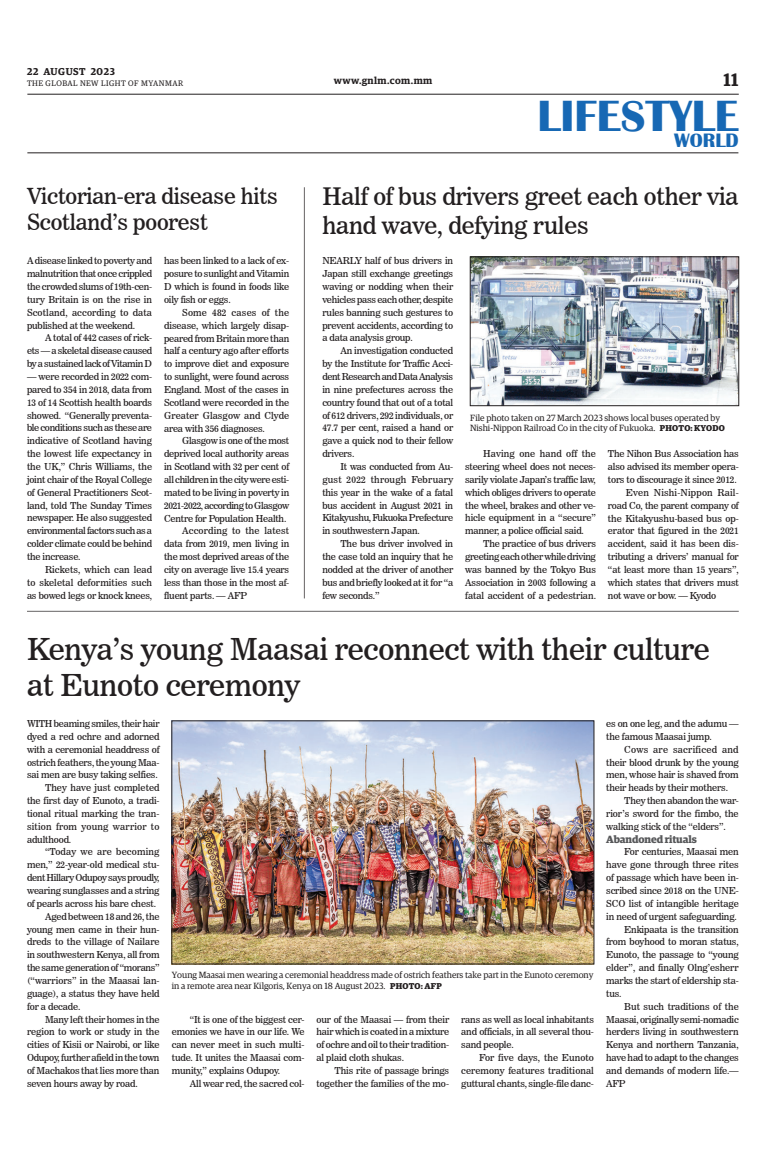
<style>
.page{position:relative;width:773px;height:1152px;background:#fff}
.page>*{position:absolute;margin:0;border:0;box-sizing:border-box;transform-origin:0 0}
.t1{font:700 45px "Britannic";color:#1768b4}
._2_Clm_Head{font:30px/36px "News 706 BT Roman C";letter-spacing:-.01em;color:#231f20}
._2_Clm_Head-2{font:24px/28.8px "News 706 BT Roman C";letter-spacing:-.01em;color:#231f20}
._2_Clm_Head-3{font:22px/26.4px "News 706 BT Roman C";letter-spacing:-.01em;color:#231f20}
.t2{font:700 20px "Britannic";color:#1768b4}
.t3{font:600 18px "Guardian Egyp";color:#231f20}
.Sub_Body{font:700 10.5px "Guardian Egyp";letter-spacing:-.01em;color:#57585a}
.t4{font:600 10px "Guardian Egyp";letter-spacing:.05em;color:#231f20}
._2nd_Body{font:9.5px/12.9px "News 706 BT Roman C";letter-spacing:-.015em;color:#231f20;text-align:justify}
.Normal_Para{font:9.5px/12.9px "News 706 BT Roman C";letter-spacing:-.02em;color:#231f20;text-align:justify}
.t5{font:9px/10.8px "Guardian Egyp";color:#231f20}
.t6{font:8px "Guardian Egyp";letter-spacing:.06em;color:#231f20}
.s1{font-weight:700;font-size:8.5px}
</style>
<div class="page">
<hr style="left:27px;top:94px;width:711px;height:1px;background:#231f20">
<hr style="left:27px;top:153px;width:711px;height:1px;background:#231f20">
<img style="left:472px;top:259px;width:264px;height:145px">
<div style="left:470px;top:257px;width:268px;height:149px;border:1px solid #231f20"></div>
<hr style="left:304px;top:187px;width:1px;height:411px;background:#231f20">
<img style="left:174px;top:723px;width:418px;height:239px">
<hr style="left:27px;top:611px;width:711px;height:1px;background:#231f20">
<p class="t4" style="left:27px;top:64px;width:89px">22 AUGUST 2023</p>
<p class="t6" style="left:27px;top:78px;width:158px">THE GLOBAL NEW LIGHT OF MYANMAR</p>
<p class="t4" style="left:334px;top:73px;width:100px">www.gnlm.com.mm</p>
<h3 class="t3" style="left:723px;top:67px;width:16px">11</h3>
<h1 class="t1" style="left:537px;top:90px;width:203px">LIFESTYLE</h1>
<h3 class="t2" style="left:674px;top:130px;width:66px">WORLD</h3>
<p class="_2_Clm_Head-2" style="left:322px;top:182px;width:418px">Half of bus drivers greet each other via hand wave, defying rules</p>
<p class="Normal_Para" style="left:322px;top:254px;width:132px">NEARLY half of bus drivers in Japan still exchange greetings waving or nodding when their vehicles pass each other, despite rules banning such gestures to prevent accidents, according to a data analysis group.</p>
<p class="_2nd_Body" style="left:322px;top:344px;width:132px;text-indent:18px">An investigation conducted by the Institute for Traffic Acci&shy;dent Research and Data Analysis in nine prefectures across the country found that out of a total of 612 drivers, 292 individuals, or 47.7 per cent, raised a hand or gave a quick nod to their fellow drivers.</p>
<p class="_2nd_Body" style="left:322px;top:460px;width:132px;text-indent:18px">It was conducted from Au&shy;gust 2022 through February this year in the wake of a fatal bus accident in August 2021 in Kitakyushu, Fukuoka Prefecture in southwestern Japan.</p>
<p class="_2nd_Body" style="left:322px;top:537px;width:132px;text-indent:18px">The bus driver involved in the case told an inquiry that he nodded at the driver of another bus and briefly looked at it for “a few seconds.”</p>
<p class="_2_Clm_Head-3" style="left:27px;top:183px;width:252px">Victorian-era disease hits<br>Scotland’s poorest</p>
<p class="Normal_Para" style="left:27px;top:254px;width:127px">A disease linked to poverty and malnutrition that once crippled the crowded slums of 19th-cen&shy;tury Britain is on the rise in Scotland, according to data published at the weekend.</p>
<p class="_2nd_Body" style="left:27px;top:332px;width:127px;text-indent:18px">A total of 442 cases of rick&shy;ets — a skeletal disease caused by a sustained lack of Vitamin D</p>
<p class="_2nd_Body" style="left:27px;top:370px;width:127px">— were recorded in 2022 com&shy;pared to 354 in 2018, data from 13 of 14 Scottish health boards showed. “Generally preventa&shy;ble conditions such as these are indicative of Scotland having the lowest life expectancy in the UK,” Chris Williams, the joint chair of the Royal College of General Practitioners Scot&shy;land, told The Sunday Times newspaper. He also suggested environmental factors such as a colder climate could be behind the increase.</p>
<p class="_2nd_Body" style="left:27px;top:563px;width:127px;text-indent:18px">Rickets, which can lead to skeletal deformities such as bowed legs or knock knees,</p>
<p class="_2nd_Body" style="left:164px;top:255px;width:127px">has been linked to a lack of ex&shy;posure to sunlight and Vitamin D which is found in foods like oily fish or eggs.</p>
<p class="_2nd_Body" style="left:164px;top:306px;width:127px;text-indent:18px">Some 482 cases of the disease, which largely disap&shy;peared from Britain more than half a century ago after efforts to improve diet and exposure to sunlight, were found across England. Most of the cases in Scotland were recorded in the Greater Glasgow and Clyde area with 356 diagnoses.</p>
<p class="_2nd_Body" style="left:164px;top:435px;width:127px;text-indent:18px">Glasgow is one of the most deprived local authority areas in Scotland with 32 per cent of all children in the city were esti&shy;mated to be living in poverty in 2021-2022, according to Glasgow Centre for Population Health.</p>
<p class="_2nd_Body" style="left:164px;top:524px;width:127px;text-indent:18px">According to the latest data from 2019, men living in the most deprived areas of the city on average live 15.4 years less than those in the most af&shy;fluent parts. — AFP</p>
<p class="_2_Clm_Head" style="left:27px;top:631px;width:684px">Kenya’s young Maasai reconnect with their culture at Eunoto ceremony</p>
<p class="Normal_Para" style="left:27px;top:717px;width:134px">WITH beaming smiles, their hair dyed a red ochre and adorned with a ceremonial headdress of ostrich feathers, the young Maa&shy;sai men are busy taking selfies.</p>
<p class="_2nd_Body" style="left:27px;top:781px;width:134px;text-indent:18px">They have just completed the first day of Eunoto, a tradi&shy;tional ritual marking the tran&shy;sition from young warrior to adulthood.</p>
<p class="_2nd_Body" style="left:27px;top:846px;width:134px;text-indent:18px">“Today we are becoming men,” 22-year-old medical stu&shy;dent Hillary Odupoy says proudly, wearing sunglasses and a string of pearls across his bare chest.</p>
<p class="_2nd_Body" style="left:27px;top:910px;width:134px;text-indent:18px">Aged between 18 and 26, the young men came in their hun&shy;dreds to the village of Nailare in southwestern Kenya, all from the same generation of “morans” (“warriors” in the Maasai lan&shy;guage), a status they have held for a decade.</p>
<p class="_2nd_Body" style="left:27px;top:1013px;width:134px;text-indent:18px">Many left their homes in the region to work or study in the cities of Kisii or Nairobi, or like Odupoy, further afield in the town of Machakos that lies more than seven hours away by road.</p>
<p class="t5" style="left:470px;top:412px;width:256px">File photo taken on 27 March 2023 shows local buses operated by<br>Nishi-Nippon Railroad Co in the city of Fukuoka. <span class="s1">PHOTO: KYODO</span></p>
<p class="_2nd_Body" style="left:465px;top:447px;width:132px;text-indent:18px">Having one hand off the steering wheel does not neces&shy;sarily violate Japan’s traffic law, which obliges drivers to operate the wheel, brakes and other ve&shy;hicle equipment in a “secure” manner, a police official said.</p>
<p class="_2nd_Body" style="left:465px;top:537px;width:132px;text-indent:18px">The practice of bus drivers greeting each other while driving was banned by the Tokyo Bus Association in 2003 following a fatal accident of a pedestrian.</p>
<p class="_2nd_Body" style="left:608px;top:447px;width:132px">The Nihon Bus Association has also advised its member opera&shy;tors to discourage it since 2012.</p>
<p class="_2nd_Body" style="left:608px;top:486px;width:132px;text-indent:18px">Even Nishi-Nippon Rail&shy;road Co, the parent company of the Kitakyushu-based bus op&shy;erator that figured in the 2021 accident, said it has been dis&shy;tributing a drivers’ manual for “at least more than 15 years”, which states that drivers must not wave or bow. — Kyodo</p>
<p class="_2nd_Body" style="left:606px;top:717px;width:134px">es on one leg, and the adumu — the famous Maasai jump.</p>
<p class="_2nd_Body" style="left:606px;top:743px;width:134px;text-indent:18px">Cows are sacrificed and their blood drunk by the young men, whose hair is shaved from their heads by their mothers.</p>
<p class="_2nd_Body" style="left:606px;top:794px;width:134px;text-indent:18px">They then abandon the war&shy;rior’s sword for the fimbo, the walking stick of the “elders”.</p>
<p class="Sub_Body" style="left:606px;top:831px;width:92px">Abandoned rituals</p>
<p class="_2nd_Body" style="left:606px;top:846px;width:134px;text-indent:18px">For centuries, Maasai men have gone through three rites of passage which have been in&shy;scribed since 2018 on the UNE-SCO list of intangible heritage in need of urgent safeguarding.</p>
<p class="_2nd_Body" style="left:606px;top:923px;width:134px;text-indent:18px">Enkipaata is the transition from boyhood to moran status, Eunoto, the passage to “young elder”, and finally Olng’esherr marks the start of eldership sta&shy;tus.</p>
<p class="_2nd_Body" style="left:606px;top:1000px;width:134px;text-indent:18px">But such traditions of the Maasai, originally semi-nomadic herders living in southwestern Kenya and northern Tanzania, have had to adapt to the changes and demands of modern life.— AFP</p>
<p class="t5" style="left:172px;top:969px;width:423px">Young Maasai men wearing a ceremonial headdress made of ostrich feathers take part in the Eunoto ceremony in a remote area near Kilgoris, Kenya on 18 August 2023. <span class="s1">PHOTO: AFP</span></p>
<p class="_2nd_Body" style="left:172px;top:1013px;width:134px;text-indent:18px">“It is one of the biggest cer&shy;emonies we have in our life. We can never meet in such multi&shy;tude. It unites the Maasai com&shy;munity,” explains Odupoy.</p>
<p class="_2nd_Body" style="left:190px;top:1077px;width:116px">All wear red, the sacred col-</p>
<p class="_2nd_Body" style="left:316px;top:1013px;width:134px">our of the Maasai — from their hair which is coated in a mixture of ochre and oil to their tradition&shy;al plaid cloth shukas.</p>
<p class="_2nd_Body" style="left:316px;top:1064px;width:134px;text-align:right">This rite of passage brings together the families of the mo-</p>
<p class="_2nd_Body" style="left:461px;top:1013px;width:134px">rans as well as local inhabitants and officials, in all several thou&shy;sand people.</p>
<p class="_2nd_Body" style="left:461px;top:1051px;width:134px;text-indent:18px">For five days, the Eunoto ceremony features traditional guttural chants, single-file danc-</p>
</div>
